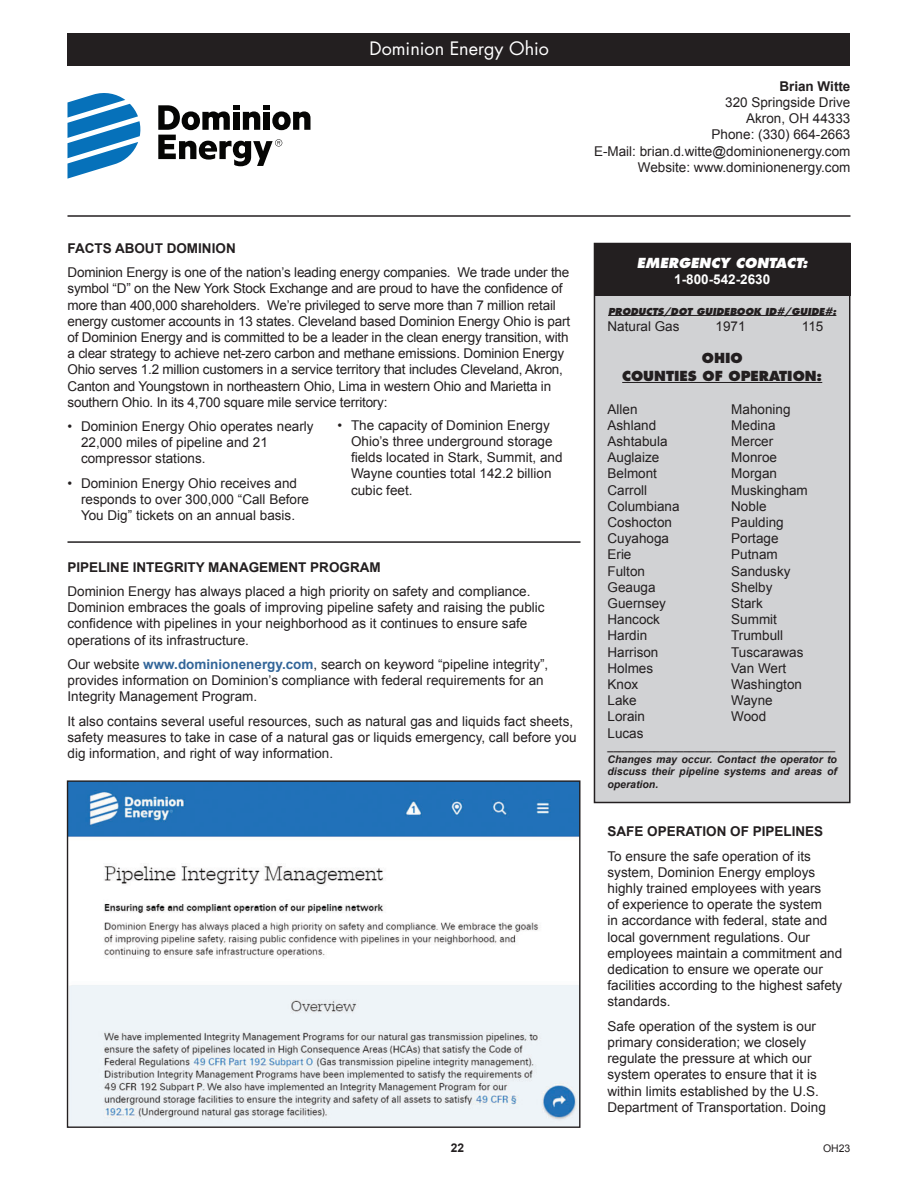
<style>
.page{position:relative;width:918px;height:1188px;background:#fff}
.page>*{position:absolute;margin:0;border:0;box-sizing:border-box;transform-origin:0 0}
.t1{font:18px "Futura";color:#fff}
.t2{font:13.5px/16.2px "Arial";color:#231f20}
.t3{font:700 13.5px "Arial";color:#231f20}
.t4{font:800 13.5px "Futura";color:#231f20}
.t5{font:italic 800 13.5px "Futura";color:#fff}
.t6{font:700 13.5px "Arial";color:#fff}
.t7{font:700 12px "Arial";color:#231f20}
.t8{font:italic 700 10.5px/12.6px "Arial";color:#231f20;text-align:justify}
.t9{font:10.5px "Arial";color:#231f20}
.t10{font:italic 800 9.3px "Futura";color:#231f20}
.s1{font-weight:700;color:#369}
</style>
<div class="page">
<div style="left:594px;top:244px;width:256px;height:558px;background:#d1d2d4"></div>
<div style="left:594px;top:243px;width:256px;height:560px;border:2px solid #231f20"></div>
<hr style="left:68px;top:215px;width:782px;height:2px;background:#231f20">
<div style="left:68px;top:34px;width:782px;height:32px;background:#231f20"></div>
<div style="left:594px;top:243px;width:256px;height:52px;background:#231f20"></div>
<hr style="left:608px;top:315px;width:228px;height:1px;background:#231f20">
<hr style="left:622px;top:382px;width:200px;height:1px;background:#231f20">
<hr style="left:68px;top:541px;width:512px;height:2px;background:#231f20">
<svg style="left:68px;top:93px;width:73px;height:86px"></svg>
<svg style="left:158px;top:105px;width:152px;height:61px"></svg>
<img style="left:69px;top:782px;width:510px;height:344px">
<p class="t1" style="left:369px;top:37px;width:181px">Dominion Energy Ohio</p>
<p class="t3" style="left:779px;top:77px;width:73px">Brian Witte</p>
<p class="t2" style="left:725px;top:94px;width:127px">320 Springside Drive</p>
<p class="t2" style="left:746px;top:111px;width:106px">Akron, OH 44333</p>
<p class="t2" style="left:712px;top:127px;width:140px">Phone: (330) 664-2663</p>
<p class="t2" style="left:594px;top:143px;width:258px">E-Mail: brian.d.witte@dominionenergy.com</p>
<p class="t2" style="left:638px;top:159px;width:214px">Website: www.dominionenergy.com</p>
<p class="t3" style="left:68px;top:239px;width:170px">FACTS ABOUT DOMINION</p>
<p class="t2" style="left:68px;top:264px;width:504px">Dominion Energy is one of the nation’s leading energy companies. We trade under the symbol “D” on the New York Stock Exchange and are proud to have the confidence of more than 400,000 shareholders. We’re privileged to serve more than 7 million retail energy customer accounts in 13 states. Cleveland based Dominion Energy Ohio is part of Dominion Energy and is committed to be a leader in the clean energy transition, with a clear strategy to achieve net-zero carbon and methane emissions. Dominion Energy Ohio serves 1.2 million customers in a service territory that includes Cleveland, Akron, Canton and Youngstown in northeastern Ohio, Lima in western Ohio and Marietta in southern Ohio. In its 4,700 square mile service territory:</p>
<p class="t2" style="left:68px;top:418px;width:248px">• Dominion Energy Ohio operates nearly</p>
<p class="t2" style="left:81px;top:435px;width:188px">22,000 miles of pipeline and 21</p>
<p class="t2" style="left:81px;top:451px;width:126px">compressor stations.</p>
<p class="t2" style="left:68px;top:475px;width:231px">• Dominion Energy Ohio receives and</p>
<p class="t2" style="left:81px;top:491px;width:230px">responds to over 300,000 “Call Before</p>
<p class="t2" style="left:81px;top:507px;width:216px">You Dig” tickets on an annual basis.</p>
<p class="t2" style="left:351px;top:417px;width:213px;text-indent:-14px">• The capacity of Dominion Energy<br>Ohio’s three underground storage fields located in Stark, Summit, and<br>Wayne counties total 142.2 billion cubic feet.</p>
<p class="t3" style="left:68px;top:558px;width:315px">PIPELINE INTEGRITY MANAGEMENT PROGRAM</p>
<p class="t2" style="left:68px;top:583px;width:479px">Dominion Energy has always placed a high priority on safety and compliance.<br>Dominion embraces the goals of improving pipeline safety and raising the public confidence with pipelines in your neighborhood as it continues to ensure safe operations of its infrastructure.</p>
<p class="t2" style="left:68px;top:656px;width:482px">Our website <span class="s1">www.dominionenergy.com</span>, search on keyword “pipeline integrity”, provides information on Dominion’s compliance with federal requirements for an<br>Integrity Management Program.</p>
<p class="t2" style="left:68px;top:713px;width:511px">It also contains several useful resources, such as natural gas and liquids fact sheets, safety measures to take in case of a natural gas or liquids emergency, call before you dig information, and right of way information.</p>
<p class="t5" style="left:637px;top:254px;width:172px">EMERGENCY CONTACT:</p>
<p class="t6" style="left:674px;top:270px;width:98px">1-800-542-2630</p>
<p class="t10" style="left:608px;top:305px;width:230px">PRODUCTS/DOT GUIDEBOOK ID#/GUIDE#:</p>
<p class="t2" style="left:608px;top:318px;width:74px">Natural Gas</p>
<p class="t2" style="left:716px;top:318px;width:32px">1971</p>
<p class="t2" style="left:802px;top:318px;width:23px">115</p>
<p class="t4" style="left:702px;top:350px;width:42px">OHIO</p>
<p class="t4" style="left:622px;top:368px;width:202px">COUNTIES OF OPERATION:</p>
<p class="t2" style="left:608px;top:401px;width:32px">Allen</p>
<p class="t2" style="left:608px;top:417px;width:50px">Ashland</p>
<p class="t2" style="left:608px;top:433px;width:62px">Ashtabula</p>
<p class="t2" style="left:608px;top:450px;width:53px">Auglaize</p>
<p class="t2" style="left:608px;top:466px;width:51px">Belmont</p>
<p class="t2" style="left:608px;top:482px;width:41px">Carroll</p>
<p class="t2" style="left:608px;top:498px;width:74px">Columbiana</p>
<p class="t2" style="left:608px;top:514px;width:66px">Coshocton</p>
<p class="t2" style="left:608px;top:531px;width:63px">Cuyahoga</p>
<p class="t2" style="left:608px;top:547px;width:26px">Erie</p>
<p class="t2" style="left:608px;top:563px;width:39px">Fulton</p>
<p class="t2" style="left:608px;top:579px;width:50px">Geauga</p>
<p class="t2" style="left:608px;top:595px;width:60px">Guernsey</p>
<p class="t2" style="left:608px;top:612px;width:54px">Hancock</p>
<p class="t2" style="left:608px;top:628px;width:41px">Hardin</p>
<p class="t2" style="left:608px;top:644px;width:53px">Harrison</p>
<p class="t2" style="left:608px;top:660px;width:47px">Holmes</p>
<p class="t2" style="left:608px;top:676px;width:32px">Knox</p>
<p class="t2" style="left:608px;top:693px;width:31px">Lake</p>
<p class="t2" style="left:608px;top:709px;width:39px">Lorain</p>
<p class="t2" style="left:608px;top:725px;width:38px">Lucas</p>
<p class="t2" style="left:731px;top:401px;width:61px">Mahoning</p>
<p class="t2" style="left:731px;top:417px;width:46px">Medina</p>
<p class="t2" style="left:731px;top:433px;width:43px">Mercer</p>
<p class="t2" style="left:731px;top:450px;width:47px">Monroe</p>
<p class="t2" style="left:731px;top:466px;width:47px">Morgan</p>
<p class="t2" style="left:731px;top:482px;width:78px">Muskingham</p>
<p class="t2" style="left:731px;top:498px;width:37px">Noble</p>
<p class="t2" style="left:731px;top:514px;width:54px">Paulding</p>
<p class="t2" style="left:731px;top:531px;width:49px">Portage</p>
<p class="t2" style="left:731px;top:547px;width:48px">Putnam</p>
<p class="t2" style="left:731px;top:563px;width:61px">Sandusky</p>
<p class="t2" style="left:731px;top:579px;width:43px">Shelby</p>
<p class="t2" style="left:731px;top:595px;width:33px">Stark</p>
<p class="t2" style="left:731px;top:612px;width:47px">Summit</p>
<p class="t2" style="left:731px;top:628px;width:53px">Trumbull</p>
<p class="t2" style="left:731px;top:644px;width:74px">Tuscarawas</p>
<p class="t2" style="left:731px;top:660px;width:57px">Van Wert</p>
<p class="t2" style="left:731px;top:676px;width:72px">Washington</p>
<p class="t2" style="left:731px;top:693px;width:43px">Wayne</p>
<p class="t2" style="left:731px;top:709px;width:37px">Wood</p>
<p class="t8" style="left:608px;top:740px;width:229px">_______________________________________</p>
<p class="t8" style="left:608px;top:753px;width:231px">Changes may occur. Contact the operator to discuss their pipeline systems and areas of operation.</p>
<p class="t3" style="left:608px;top:823px;width:217px">SAFE OPERATION OF PIPELINES</p>
<p class="t2" style="left:608px;top:848px;width:236px">To ensure the safe operation of its system, Dominion Energy employs highly trained employees with years<br>of experience to operate the system<br>in accordance with federal, state and local government regulations. Our employees maintain a commitment and dedication to ensure we operate our facilities according to the highest safety standards.</p>
<p class="t2" style="left:608px;top:1018px;width:220px">Safe operation of the system is our primary consideration; we closely regulate the pressure at which our system operates to ensure that it is within limits established by the U.S.<br>Department of Transportation. Doing</p>
<p class="t7" style="left:451px;top:1140px;width:15px">22</p>
<p class="t9" style="left:823px;top:1141px;width:29px">OH23</p>
</div>
